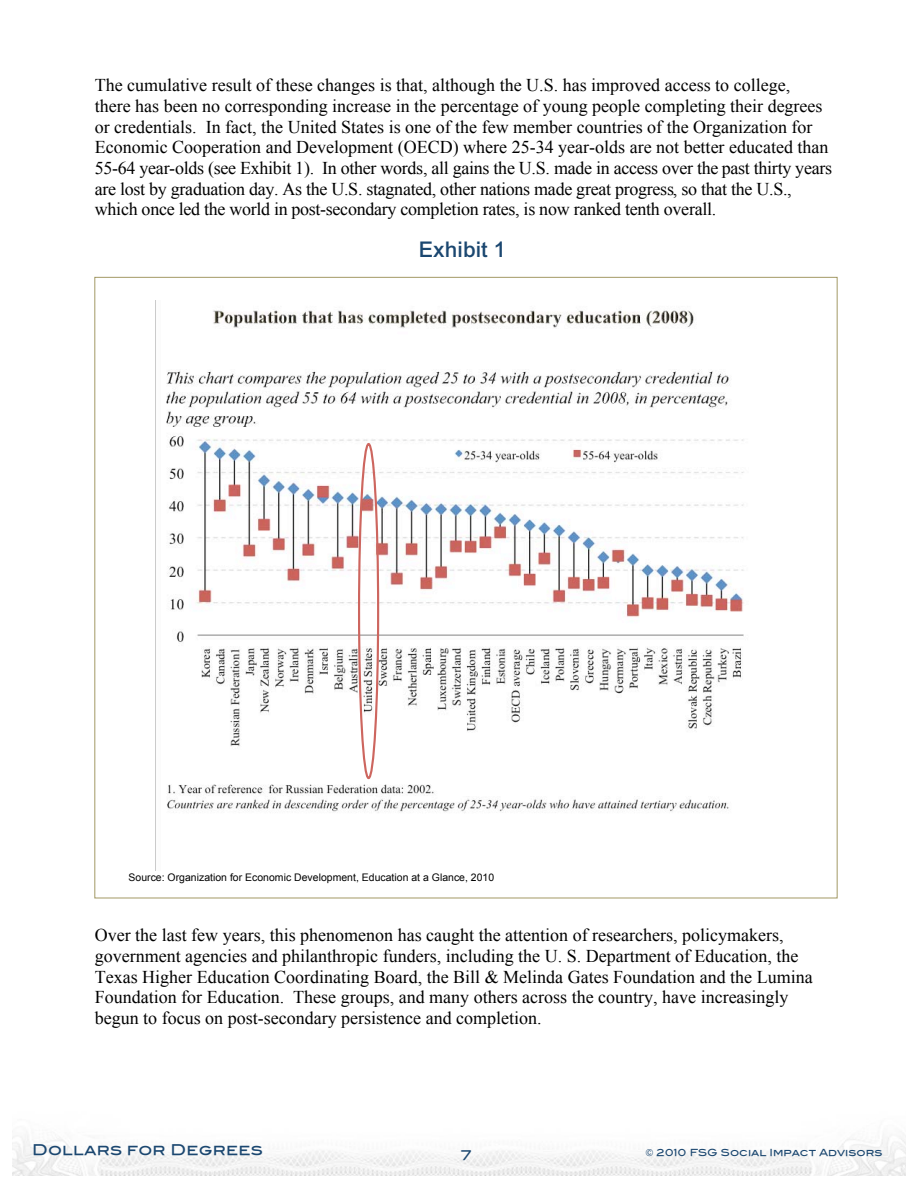
<style>
.page{position:relative;width:918px;height:1188px;background:#fff}
.page>*{position:absolute;margin:0;border:0;box-sizing:border-box;transform-origin:0 0}
.t1{font:500 21.6px "Arial";letter-spacing:.005em;color:#1b4770}
.t2{font:18px/20.7px "Times New Roman";color:#000}
.t3{font:500 14.7px "Blair Md ITCTT";letter-spacing:.015em;color:#1b4770}
.t4{font:500 13.35px "Blair Md ITCTT";color:#1b4770}
.t5{font:10.5px "Arial";letter-spacing:.005em;color:#000}
.t6{font:500 9.75px "Blair Md ITCTT";letter-spacing:.005em;color:#1b4770}
</style>
<div class="page">
<img style="left:13px;top:1135px;width:892px;height:40px">
<img style="left:166px;top:310px;width:578px;height:503px">
<svg style="left:357px;top:442px;width:23px;height:338px"></svg>
<p class="t2" style="left:95px;top:75px;width:739px">The cumulative result of these changes is that, although the U.S. has improved access to college,<br>there has been no corresponding increase in the percentage of young people completing their degrees or credentials. In fact, the United States is one of the few member countries of the Organization for Economic Cooperation and Development (OECD) where 25-34 year-olds are not better educated than 55-64 year-olds (see Exhibit 1). In other words, all gains the U.S. made in access over the past thirty years are lost by graduation day. As the U.S. stagnated, other nations made great progress, so that the U.S., which once led the world in post-secondary completion rates, is now ranked tenth overall.</p>
<p class="t1" style="left:419px;top:242px;width:88px">Exhibit 1</p>
<p class="t5" style="left:129px;top:871px;width:367px">Source: Organization for Economic Development, Education at a Glance, 2010</p>
<p class="t2" style="left:95px;top:925px;width:719px">Over the last few years, this phenomenon has caught the attention of researchers, policymakers, government agencies and philanthropic funders, including the U. S. Department of Education, the Texas Higher Education Coordinating Board, the Bill &amp; Melinda Gates Foundation and the Lumina Foundation for Education. These groups, and many others across the country, have increasingly begun to focus on post-secondary persistence and completion.</p>
<p class="t3" style="left:32px;top:1141px;width:232px">Dollars for Degrees</p>
<p class="t4" style="left:461px;top:1148px;width:12px">7</p>
<p class="t6" style="left:646px;top:1147px;width:238px">© 2010 FSG Social Impact Advisors</p>
</div>
